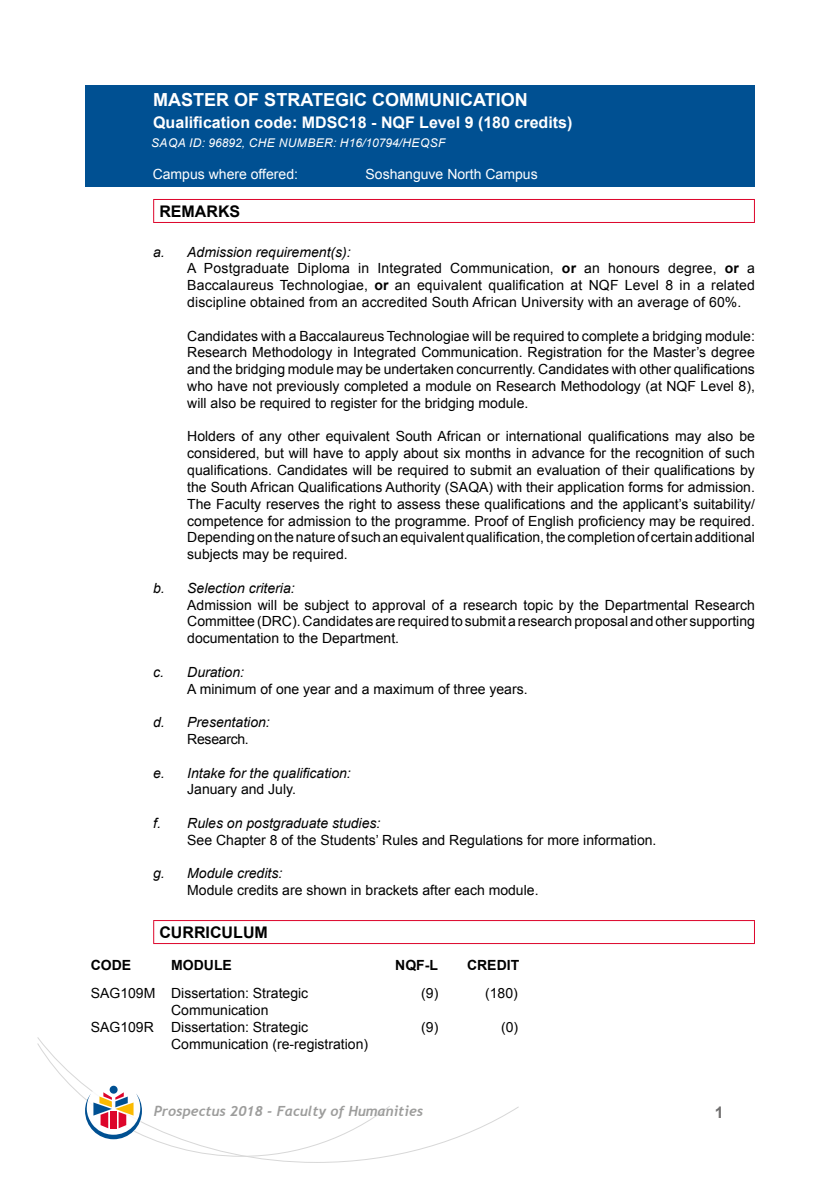
<style>
.page{position:relative;width:840px;height:1191px;background:#fff}
.page>*{position:absolute;margin:0;border:0;box-sizing:border-box;transform-origin:0 0}
.t1{font:700 18px "Arial";color:#fff}
.t2{font:700 16px "Arial";color:#fff}
.t3{font:700 16px "Arial";color:#000}
.t4{font:700 16px "Arial";color:#706f6f}
.t5{font:14px/16.8px "Arial";color:#000;text-align:justify}
.t6{font:italic 14px "Arial";color:#000}
.t7{font:14px "Arial";color:#fff}
.t8{font:italic 700 14px "Trebuchet";color:#9d9d9c}
.t9{font:700 14px "Arial";color:#000}
.t10{font:14px "Arial";letter-spacing:-.02em;color:#000}
.t11{font:italic 12px "Arial";letter-spacing:.035em;color:#fff}
.s1{font-style:italic}
.s2{font-weight:700}
</style>
<div class="page">
<svg style="left:37px;top:1037px;width:482px;height:125px"></svg>
<svg style="left:37px;top:1043px;width:353px;height:113px"></svg>
<div style="left:85px;top:85px;width:669px;height:102px;background:#005092"></div>
<hr style="left:153px;top:199px;width:601px;height:1px;background:#dd052b">
<svg style="left:153px;top:200px;width:1px;height:22px"></svg>
<svg style="left:753px;top:200px;width:1px;height:22px"></svg>
<hr style="left:153px;top:222px;width:601px;height:1px;background:#dd052b">
<hr style="left:153px;top:920px;width:601px;height:1px;background:#dd052b">
<svg style="left:153px;top:921px;width:1px;height:22px"></svg>
<hr style="left:153px;top:943px;width:601px;height:1px;background:#dd052b">
<p class="t1" style="left:153px;top:87px;width:376px">MASTER OF STRATEGIC COMMUNICATION</p>
<p class="t2" style="left:153px;top:111px;width:420px">Qualification code: MDSC18 - NQF Level 9 (180 credits)</p>
<p class="t11" style="left:151px;top:135px;width:296px">SAQA ID: 96892, CHE NUMBER: H16/10794/HEQSF</p>
<p class="t7" style="left:153px;top:164px;width:147px">Campus where offered:</p>
<p class="t7" style="left:365px;top:164px;width:173px">Soshanguve North Campus</p>
<p class="t3" style="left:159px;top:200px;width:82px">REMARKS</p>
<p class="t5" style="left:187px;top:243px;width:569px;text-align:left;text-indent:-34px"><span class="s1">a. Admission requirement(s):<br></span>A Postgraduate Diploma in Integrated Communication, <span class="s2">or</span> an honours degree, <span class="s2">or</span> a Baccalaureus Technologiae, <span class="s2">or</span> an equivalent qualification at NQF Level 8 in a related discipline obtained from an accredited South African University with an average of 60%.</p>
<p class="t5" style="left:187px;top:327px;width:569px">Candidates with a Baccalaureus Technologiae will be required to complete a bridging module:<br>Research Methodology in Integrated Communication. Registration for the Master’s degree and the bridging module may be undertaken concurrently. Candidates with other qualifications who have not previously completed a module on Research Methodology (at NQF Level 8), will also be required to register for the bridging module.</p>
<p class="t5" style="left:187px;top:428px;width:569px">Holders of any other equivalent South African or international qualifications may also be considered, but will have to apply about six months in advance for the recognition of such qualifications. Candidates will be required to submit an evaluation of their qualifications by the South African Qualifications Authority (SAQA) with their application forms for admission.<br>The Faculty reserves the right to assess these qualifications and the applicant’s suitability/ competence for admission to the programme. Proof of English proficiency may be required.<br>Depending on the nature of such an equivalent qualification, the completion of certain additional subjects may be required.</p>
<p class="t6" style="left:153px;top:579px;width:143px">b. Selection criteria:</p>
<p class="t5" style="left:187px;top:596px;width:569px">Admission will be subject to approval of a research topic by the Departmental Research Committee (DRC). Candidates are required to submit a research proposal and other supporting documentation to the Department.</p>
<p class="t6" style="left:153px;top:663px;width:92px">c. Duration:</p>
<p class="t5" style="left:187px;top:680px;width:342px">A minimum of one year and a maximum of three years.</p>
<p class="t6" style="left:153px;top:713px;width:118px">d. Presentation:</p>
<p class="t10" style="left:187px;top:729px;width:63px">Research.</p>
<p class="t6" style="left:153px;top:763px;width:199px">e. Intake for the qualification:</p>
<p class="t5" style="left:187px;top:781px;width:110px">January and July.</p>
<p class="t6" style="left:153px;top:814px;width:229px">f. Rules on postgraduate studies:</p>
<p class="t5" style="left:187px;top:831px;width:470px">See Chapter 8 of the Students’ Rules and Regulations for more information.</p>
<p class="t6" style="left:153px;top:864px;width:130px">g. Module credits:</p>
<p class="t5" style="left:187px;top:882px;width:352px">Module credits are shown in brackets after each module.</p>
<p class="t3" style="left:159px;top:921px;width:110px">CURRICULUM</p>
<p class="t9" style="left:91px;top:955px;width:42px">CODE</p>
<p class="t9" style="left:171px;top:955px;width:62px">MODULE</p>
<p class="t9" style="left:395px;top:955px;width:44px">NQF-L</p>
<p class="t9" style="left:467px;top:955px;width:54px">CREDIT</p>
<p class="t5" style="left:91px;top:985px;width:219px">SAG109M Dissertation: Strategic</p>
<p class="t5" style="left:421px;top:985px;width:19px">(9)</p>
<p class="t5" style="left:485px;top:985px;width:34px">(180)</p>
<p class="t5" style="left:91px;top:1001px;width:219px;text-indent:80px">Communication<br>SAG109R Dissertation: Strategic</p>
<p class="t5" style="left:421px;top:1018px;width:19px">(9)</p>
<p class="t5" style="left:500px;top:1018px;width:19px">(0)</p>
<p class="t5" style="left:171px;top:1035px;width:198px">Communication (re-registration)</p>
<p class="t8" style="left:154px;top:1102px;width:271px">Prospectus 2018 - Faculty of Humanities</p>
<p class="t4" style="left:714px;top:1100px;width:10px">1</p>
</div>
